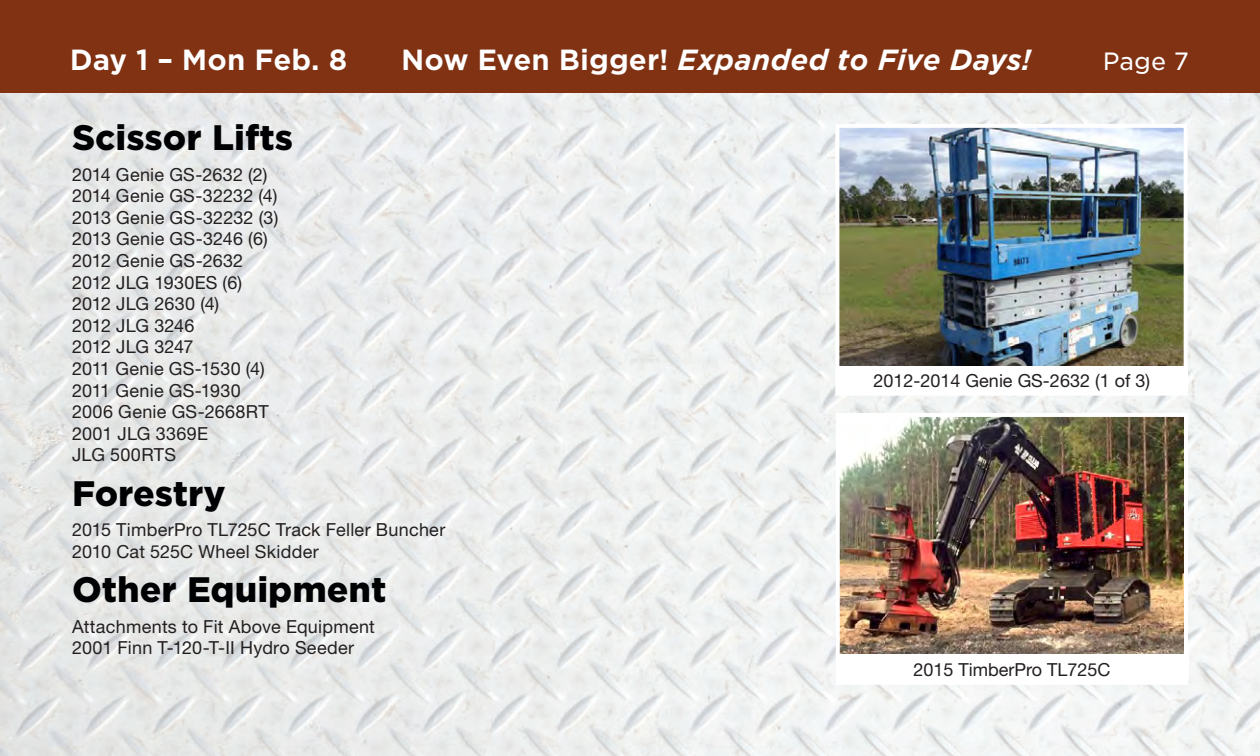
<style>
.page{position:relative;width:1260px;height:756px;background:#fff}
.page>*{position:absolute;margin:0;border:0;box-sizing:border-box;transform-origin:0 0}
.List_Header{font:900 34px "Gotham S Sm";color:#000103}
.List_Header-2{font:italic 700 28px "Gotham S Sm";color:#fff}
.List_Header-3{font:700 28px "Gotham S Sm";color:#fff}
.List_Header-4{font:24px "Gotham S Sm";color:#fff}
.Equipment_List{font:18px "Helvetica Neue";letter-spacing:.01em;color:#231f20}
.Equipment_List-2{font:18px "Helvetica Neue";letter-spacing:-.01em;color:#231f20}
.s1{font-style:normal}
</style>
<div class="page">
<img style="left:0;top:93px;width:1260px;height:663px">
<div style="left:0;top:0;width:1260px;height:93px;background:#803213"></div>
<img style="left:840px;top:129px;width:343px;height:237px">
<div style="left:835px;top:124px;width:353px;height:272px;border:4px solid #fff"></div>
<div style="left:838px;top:366px;width:350px;height:27px;background:#fff"></div>
<img style="left:841px;top:418px;width:342px;height:236px">
<div style="left:836px;top:413px;width:352px;height:272px;border:4px solid #fff"></div>
<div style="left:839px;top:654px;width:349px;height:27px;background:#fff"></div>
<p class="List_Header-3" style="left:70px;top:40px;width:279px">Day 1 – Mon Feb. 8</p>
<p class="List_Header-2" style="left:401px;top:40px;width:632px"><span class="s1">Now Even Bigger!</span> Expanded to Five Days!</p>
<p class="List_Header-4" style="left:1103px;top:45px;width:88px">Page 7</p>
<p class="List_Header" style="left:72px;top:114px;width:223px">Scissor Lifts</p>
<p class="Equipment_List" style="left:72px;top:161px;width:197px">2014 Genie GS-2632 (2)</p>
<p class="Equipment_List" style="left:72px;top:183px;width:207px">2014 Genie GS-32232 (4)</p>
<p class="Equipment_List" style="left:72px;top:204px;width:208px">2013 Genie GS-32232 (3)</p>
<p class="Equipment_List" style="left:72px;top:226px;width:197px">2013 Genie GS-3246 (6)</p>
<p class="Equipment_List" style="left:72px;top:248px;width:173px">2012 Genie GS-2632</p>
<p class="Equipment_List" style="left:72px;top:269px;width:172px">2012 JLG 1930ES (6)</p>
<p class="Equipment_List" style="left:72px;top:291px;width:149px">2012 JLG 2630 (4)</p>
<p class="Equipment_List" style="left:72px;top:312px;width:124px">2012 JLG 3246</p>
<p class="Equipment_List-2" style="left:72px;top:334px;width:123px">2012 JLG 3247</p>
<p class="Equipment_List" style="left:72px;top:356px;width:194px">2011 Genie GS-1530 (4)</p>
<p class="Equipment_List" style="left:72px;top:377px;width:170px">2011 Genie GS-1930</p>
<p class="Equipment_List" style="left:72px;top:399px;width:198px">2006 Genie GS-2668RT</p>
<p class="Equipment_List" style="left:72px;top:420px;width:138px">2001 JLG 3369E</p>
<p class="Equipment_List" style="left:72px;top:442px;width:106px">JLG 500RTS</p>
<p class="List_Header" style="left:72px;top:469px;width:155px">Forestry</p>
<p class="Equipment_List" style="left:72px;top:517px;width:375px">2015 TimberPro TL725C Track Feller Buncher</p>
<p class="Equipment_List" style="left:72px;top:538px;width:248px">2010 Cat 525C Wheel Skidder</p>
<p class="List_Header" style="left:72px;top:566px;width:316px">Other Equipment</p>
<p class="Equipment_List" style="left:72px;top:613px;width:304px">Attachments to Fit Above Equipment</p>
<p class="Equipment_List" style="left:72px;top:635px;width:284px">2001 Finn T-120-T-II Hydro Seeder</p>
<p class="Equipment_List" style="left:874px;top:368px;width:278px">2012-2014 Genie GS-2632 (1 of 3)</p>
<p class="Equipment_List" style="left:913px;top:656px;width:199px">2015 TimberPro TL725C</p>
</div>
